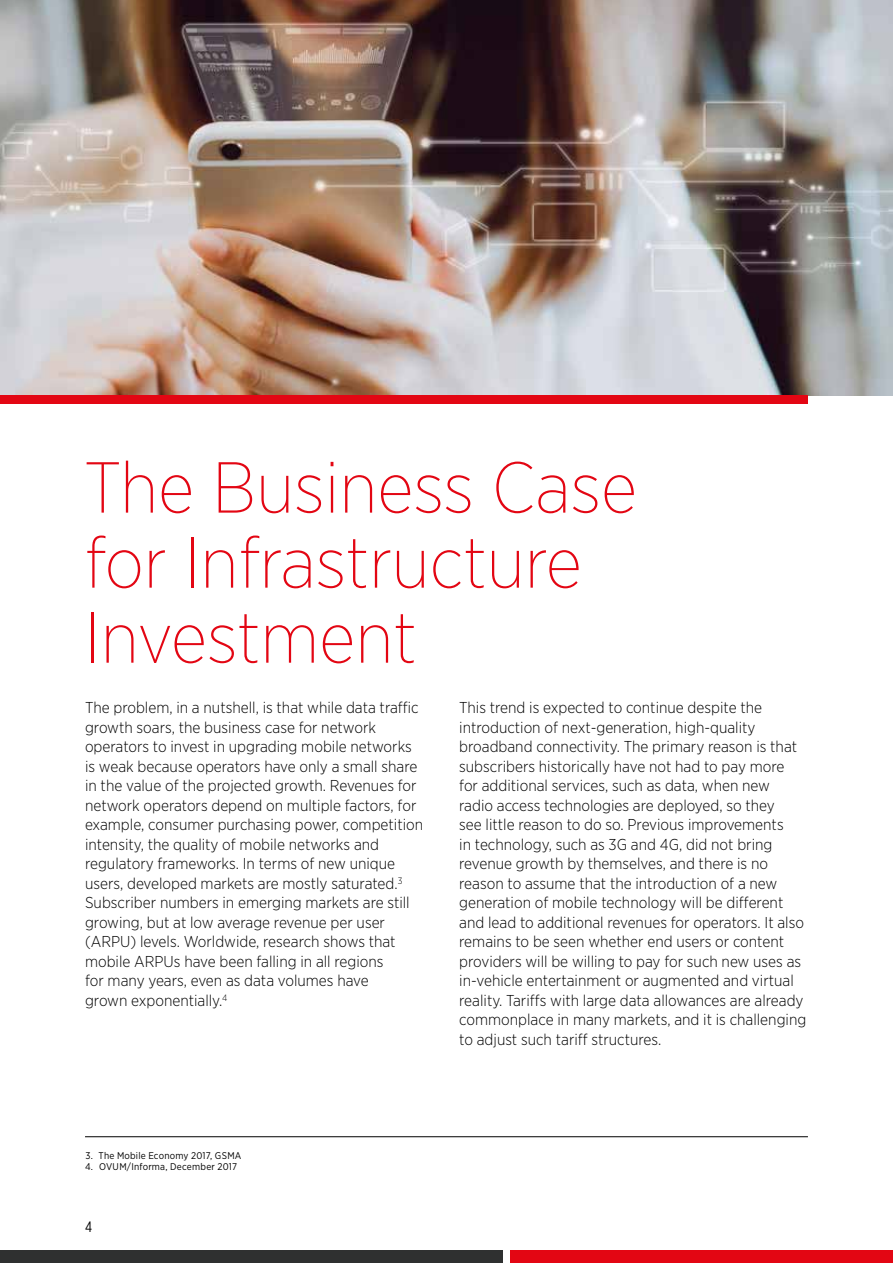
<style>
.page{position:relative;width:893px;height:1263px;background:#fff}
.page>*{position:absolute;margin:0;border:0;box-sizing:border-box;transform-origin:0 0}
.t1{font:200 72px/75px "Gotham Narrow";color:#e30613}
.t2{font:300 15.75px/19.5px "Gotham Narrow";color:#000}
.t3{font:15px "Gotham X Narrow";color:#000}
.t4{font:9.75px "Gotham Narrow";letter-spacing:.02em;color:#000}
</style>
<div class="page">
<div style="left:0;top:1250px;width:503px;height:13px;background:#2f3030"></div>
<div style="left:510px;top:1250px;width:383px;height:13px;background:#e30613"></div>
<img style="left:0;top:0;width:893px;height:395px">
<hr style="left:85px;top:1136px;width:723px;height:1px;background:#000">
<div style="left:0;top:395px;width:808px;height:9px;background:#e30613"></div>
<h1 class="t1" style="left:84px;top:448px;width:554px">The Business Case for Infrastructure<br>Investment</h1>
<p class="t2" style="left:85px;top:698px;width:340px">The problem, in a nutshell, is that while data traffic growth soars, the business case for network operators to invest in upgrading mobile networks is weak because operators have only a small share in the value of the projected growth. Revenues for network operators depend on multiple factors, for example, consumer purchasing power, competition intensity, the quality of mobile networks and regulatory frameworks. In terms of new unique users, developed markets are mostly saturated.<sup>3<br></sup>Subscriber numbers in emerging markets are still growing, but at low average revenue per user (ARPU) levels. Worldwide, research shows that mobile ARPUs have been falling in all regions<br>for many years, even as data volumes have<br>grown exponentially.<sup>4</sup></p>
<p class="t2" style="left:459px;top:698px;width:349px">This trend is expected to continue despite the introduction of next-generation, high-quality broadband connectivity. The primary reason is that subscribers historically have not had to pay more for additional services, such as data, when new radio access technologies are deployed, so they<br>see little reason to do so. Previous improvements<br>in technology, such as 3G and 4G, did not bring revenue growth by themselves, and there is no reason to assume that the introduction of a new generation of mobile technology will be different and lead to additional revenues for operators. It also remains to be seen whether end users or content providers will be willing to pay for such new uses as in-vehicle entertainment or augmented and virtual reality. Tariffs with large data allowances are already commonplace in many markets, and it is challenging to adjust such tariff structures.</p>
<p class="t4" style="left:85px;top:1149px;width:158px">3. The Mobile Economy 2017, GSMA</p>
<p class="t4" style="left:85px;top:1161px;width:154px">4. OVUM/Informa, December 2017</p>
<p class="t3" style="left:85px;top:1218px;width:9px">4</p>
</div>
